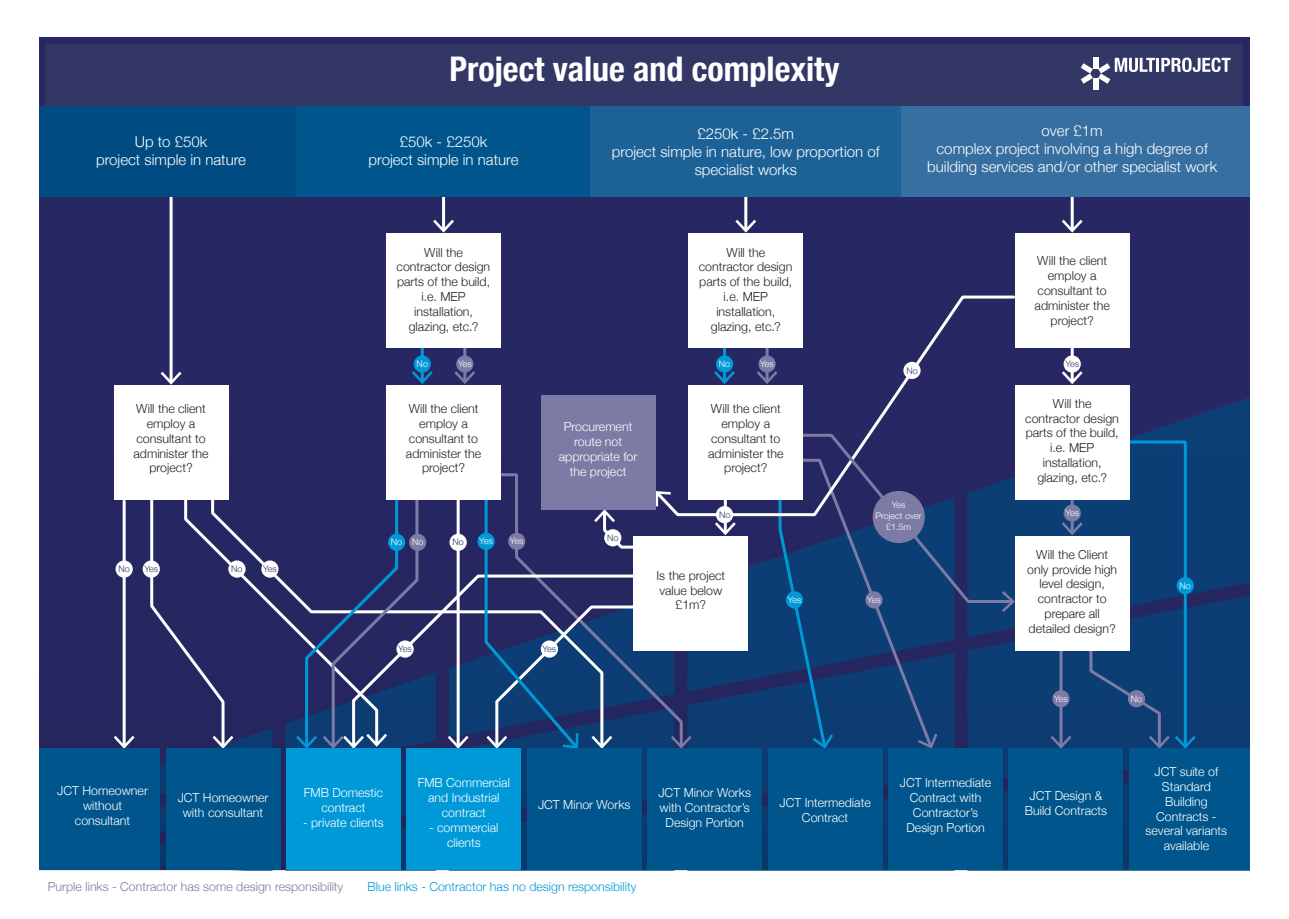
<style>
.page{position:relative;width:1289px;height:919px;background:#fff}
.page>*{position:absolute;margin:0;border:0;box-sizing:border-box;transform-origin:0 0}
.t1{font:700 condensed 34.05px "Helvetica Neue";color:#fff}
.t2{font:300 15px/18px "Helvetica Neue";color:#fff;text-align:center}
.t3{font:300 12.3px/14.9px "Helvetica Neue";color:#231f20;text-align:center}
.t4{font:300 12.3px/14.9px "Helvetica Neue";color:#fff;text-align:center}
.t5{font:300 12.3px "Helvetica Neue";color:#7c7ba6}
.t6{font:300 12.3px "Helvetica Neue";color:#0099d8}
.t7{font:300 9px/10.8px "Helvetica Neue";color:#fff;text-align:center}
.t8{font:300 9px "Helvetica Neue";color:#323765}
</style>
<div class="page">
<div style="left:39px;top:37px;width:1211px;height:834px;background:#272863"></div>
<svg style="left:39px;top:496px;width:171px;height:374px;background:#313369"></svg>
<div style="left:183px;top:499px;width:27px;height:248px;background:#262761"></div>
<svg style="left:210px;top:496px;width:237px;height:253px;background:#2f3168"></svg>
<div style="left:653px;top:294px;width:363px;height:138px;background:#272863"></div>
<hr style="left:442px;top:197px;width:3px;height:33px;background:#fff">
<svg style="left:433px;top:220px;width:21px;height:13px"></svg>
<hr style="left:744px;top:197px;width:3px;height:33px;background:#fff">
<svg style="left:735px;top:220px;width:21px;height:13px"></svg>
<hr style="left:723px;top:348px;width:3px;height:33px;background:#0099d8">
<svg style="left:714px;top:371px;width:21px;height:13px"></svg>
<hr style="left:463px;top:348px;width:3px;height:33px;background:#7c7ba6">
<svg style="left:454px;top:371px;width:21px;height:13px"></svg>
<hr style="left:421px;top:348px;width:3px;height:33px;background:#0099d8">
<svg style="left:412px;top:371px;width:21px;height:13px"></svg>
<hr style="left:1070px;top:197px;width:3px;height:33px;background:#fff">
<svg style="left:1061px;top:220px;width:21px;height:13px"></svg>
<hr style="left:1070px;top:349px;width:3px;height:32px;background:#fff">
<svg style="left:1061px;top:371px;width:21px;height:13px"></svg>
<div style="left:413px;top:355px;width:18px;height:17px;background:#0099d8;border-radius:50%"></div>
<div style="left:716px;top:355px;width:17px;height:17px;background:#0099d8;border-radius:50%"></div>
<div style="left:456px;top:355px;width:17px;height:17px;background:#7c7ba6;border-radius:50%"></div>
<div style="left:903px;top:362px;width:17px;height:17px;background:#fff;border-radius:50%"></div>
<hr style="left:765px;top:348px;width:3px;height:33px;background:#7c7ba6">
<svg style="left:756px;top:371px;width:21px;height:13px"></svg>
<div style="left:758px;top:355px;width:17px;height:17px;background:#7c7ba6;border-radius:50%"></div>
<div style="left:1063px;top:355px;width:17px;height:17px;background:#fff;border-radius:50%"></div>
<div style="left:436px;top:573px;width:11px;height:175px;background:#262760"></div>
<div style="left:143px;top:560px;width:17px;height:17px;background:#fff;border-radius:50%"></div>
<div style="left:261px;top:560px;width:17px;height:17px;background:#fff;border-radius:50%"></div>
<svg style="left:447px;top:432px;width:802px;height:438px;background:#1d3f75"></svg>
<svg style="left:285px;top:496px;width:151px;height:374px;background:#2b386f"></svg>
<div style="left:477px;top:532px;width:17px;height:18px;background:#0099d8;border-radius:50%"></div>
<div style="left:449px;top:533px;width:18px;height:18px;background:#fff;border-radius:50%"></div>
<div style="left:115px;top:560px;width:18px;height:17px;background:#fff;border-radius:50%"></div>
<div style="left:228px;top:560px;width:17px;height:17px;background:#fff;border-radius:50%"></div>
<div style="left:409px;top:533px;width:17px;height:18px;background:#7c7ba6;border-radius:50%"></div>
<div style="left:388px;top:533px;width:17px;height:18px;background:#0099d8;border-radius:50%"></div>
<hr style="left:170px;top:197px;width:3px;height:185px;background:#fff">
<svg style="left:161px;top:372px;width:20px;height:12px"></svg>
<div style="left:1129px;top:748px;width:120px;height:122px;background:#00568c"></div>
<div style="left:1008px;top:748px;width:115px;height:122px;background:#00568c"></div>
<div style="left:888px;top:748px;width:114px;height:122px;background:#00568c"></div>
<div style="left:767px;top:748px;width:115px;height:122px;background:#00568c"></div>
<div style="left:647px;top:748px;width:115px;height:122px;background:#00568c"></div>
<div style="left:527px;top:748px;width:114px;height:122px;background:#00568c"></div>
<div style="left:166px;top:748px;width:114px;height:122px;background:#00568c"></div>
<div style="left:40px;top:748px;width:120px;height:122px;background:#00568c"></div>
<div style="left:46px;top:44px;width:1197px;height:62px;background:#323765"></div>
<div style="left:39px;top:106px;width:257px;height:91px;background:#004c82"></div>
<div style="left:296px;top:106px;width:294px;height:91px;background:#00568c"></div>
<div style="left:590px;top:106px;width:311px;height:91px;background:#1d6296"></div>
<div style="left:901px;top:106px;width:348px;height:91px;background:#386fa1"></div>
<div style="left:406px;top:748px;width:115px;height:122px;background:#0099d8"></div>
<div style="left:286px;top:748px;width:115px;height:122px;background:#0099d8"></div>
<div style="left:386px;top:234px;width:115px;height:114px;background:#fff"></div>
<div style="left:688px;top:234px;width:115px;height:114px;background:#fff"></div>
<div style="left:1014px;top:234px;width:115px;height:114px;background:#fff"></div>
<div style="left:386px;top:384px;width:115px;height:115px;background:#fff"></div>
<div style="left:114px;top:384px;width:114px;height:115px;background:#fff"></div>
<div style="left:688px;top:384px;width:115px;height:115px;background:#fff"></div>
<div style="left:1014px;top:384px;width:115px;height:115px;background:#fff"></div>
<div style="left:633px;top:535px;width:115px;height:115px;background:#fff"></div>
<div style="left:541px;top:395px;width:114px;height:114px;background:#7c7ba6"></div>
<div style="left:1014px;top:535px;width:115px;height:115px;background:#fff"></div>
<hr style="left:1156px;top:58px;width:3px;height:14px;background:#fff">
<svg style="left:1161px;top:58px;width:69px;height:14px"></svg>
<div style="left:1092px;top:58px;width:6px;height:11px;background:#fff"></div>
<div style="left:1092px;top:78px;width:6px;height:11px;background:#fff"></div>
<svg style="left:1098px;top:58px;width:57px;height:26px"></svg>
<svg style="left:1080px;top:63px;width:12px;height:21px"></svg>
<h1 class="t1" style="left:449px;top:41px;width:391px">Project value and complexity</h1>
<p class="t2" style="left:96px;top:131px;width:151px">Up to £50k<br>project simple in nature</p>
<p class="t2" style="left:368px;top:131px;width:151px">£50k - £250k<br>project simple in nature</p>
<p class="t2" style="left:612px;top:123px;width:269px">£250k - £2.5m<br>project simple in nature, low proportion of specialist works</p>
<p class="t2" style="left:927px;top:120px;width:291px">over £1m<br>complex project involving a high degree of building services and/or other specialist work</p>
<p class="t3" style="left:396px;top:244px;width:95px">Will the contractor design parts of the build, i.e. MEP installation, glazing, etc.?</p>
<p class="t3" style="left:699px;top:244px;width:95px">Will the contractor design parts of the build, i.e. MEP installation, glazing, etc.?</p>
<p class="t3" style="left:1034px;top:252px;width:77px">Will the client employ a consultant to administer the project?</p>
<p class="t7" style="left:416px;top:358px;width:13px">No</p>
<p class="t7" style="left:458px;top:358px;width:15px">Yes</p>
<p class="t7" style="left:719px;top:358px;width:13px">No</p>
<p class="t7" style="left:760px;top:358px;width:15px">Yes</p>
<p class="t8" style="left:1065px;top:356px;width:15px">Yes</p>
<p class="t8" style="left:906px;top:363px;width:13px">No</p>
<p class="t3" style="left:133px;top:400px;width:77px">Will the client employ a consultant to administer the project?</p>
<p class="t3" style="left:406px;top:400px;width:77px">Will the client employ a consultant to administer the project?</p>
<p class="t4" style="left:559px;top:418px;width:80px">Procurement route not appropriate for the project</p>
<p class="t3" style="left:708px;top:400px;width:77px">Will the client employ a consultant to administer the project?</p>
<p class="t3" style="left:1025px;top:395px;width:95px">Will the contractor design parts of the build, i.e. MEP installation, glazing, etc.?</p>
<p class="t8" style="left:719px;top:507px;width:13px">No</p>
<p class="t7" style="left:875px;top:499px;width:48px">Yes<br>Project over £1.5m</p>
<p class="t7" style="left:1065px;top:507px;width:15px">Yes</p>
<p class="t7" style="left:391px;top:536px;width:34px">No No</p>
<p class="t8" style="left:452px;top:535px;width:13px">No</p>
<p class="t7" style="left:479px;top:535px;width:15px">Yes</p>
<p class="t7" style="left:510px;top:535px;width:15px">Yes</p>
<p class="t8" style="left:607px;top:530px;width:13px">No</p>
<p class="t8" style="left:118px;top:561px;width:13px">No</p>
<p class="t8" style="left:231px;top:561px;width:13px">No</p>
<p class="t8" style="left:144px;top:561px;width:15px">Yes</p>
<p class="t8" style="left:263px;top:561px;width:15px">Yes</p>
<p class="t3" style="left:656px;top:567px;width:70px">Is the project value below £1m?</p>
<p class="t7" style="left:787px;top:593px;width:15px">Yes</p>
<p class="t7" style="left:867px;top:593px;width:15px">Yes</p>
<p class="t3" style="left:1027px;top:546px;width:92px">Will the Client only provide high level design, contractor to prepare all detailed design?</p>
<p class="t7" style="left:1179px;top:579px;width:13px">No</p>
<p class="t8" style="left:398px;top:641px;width:15px">Yes</p>
<p class="t8" style="left:542px;top:641px;width:15px">Yes</p>
<p class="t7" style="left:1054px;top:692px;width:15px">Yes</p>
<p class="t7" style="left:1130px;top:692px;width:13px">No</p>
<p class="t4" style="left:57px;top:782px;width:92px">JCT Homeowner without consultant</p>
<p class="t4" style="left:178px;top:789px;width:92px">JCT Homeowner with consultant</p>
<p class="t4" style="left:304px;top:784px;width:80px">FMB Domestic contract</p>
<p class="t4" style="left:303px;top:814px;width:82px">- private clients</p>
<p class="t4" style="left:418px;top:774px;width:94px">FMB Commercial and Industrial contract</p>
<p class="t4" style="left:429px;top:819px;width:71px">- commercial clients</p>
<p class="t4" style="left:538px;top:796px;width:94px">JCT Minor Works</p>
<p class="t4" style="left:658px;top:784px;width:94px">JCT Minor Works with Contractor’s<br>Design Portion</p>
<p class="t4" style="left:779px;top:794px;width:93px">JCT Intermediate<br>Contract</p>
<p class="t4" style="left:899px;top:774px;width:93px">JCT Intermediate<br>Contract with<br>Contractor’s<br>Design Portion</p>
<p class="t4" style="left:1024px;top:787px;width:84px">JCT Design &amp;<br>Build Contracts</p>
<p class="t5" style="left:48px;top:876px;width:297px">Purple links - Contractor has some design responsibility</p>
<p class="t6" style="left:367px;top:876px;width:270px">Blue links - Contractor has no design responsibility</p>
<p class="t4" style="left:1145px;top:763px;width:83px">JCT suite of<br>Standard<br>Building<br>Contracts - several variants available</p>
</div>
